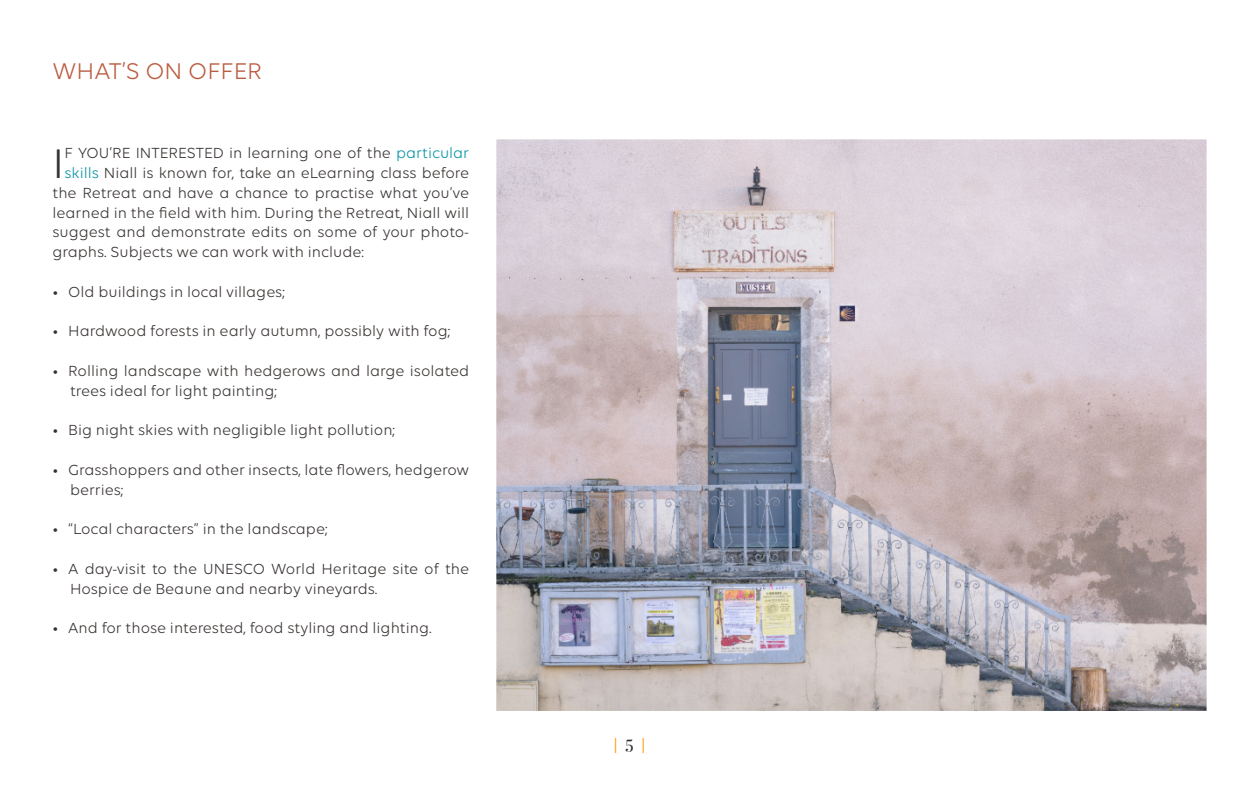
<style>
.page{position:relative;width:1260px;height:788px;background:#fff}
.page>*{position:absolute;margin:0;border:0;box-sizing:border-box;transform-origin:0 0}
.t1{font:44.45px "Volte";color:#363230}
.t2{font:24.5px "Volte";color:#ba5d41}
.t3{font:17.5px "Bodoni Svty Two ITCTT Book";color:#f90}
.t4{font:17.5px "Bodoni Svty Two ITCTT Book";color:#363230}
.t5{font:15.75px/19.8px "Volte";color:#363230}
.s1{color:#0092a2}
</style>
<div class="page">
<img style="left:498px;top:141px;width:707px;height:568px">
<h2 class="t2" style="left:52px;top:61px;width:211px">WHAT’S ON OFFER</h2>
<h1 class="t1" style="left:52px;top:145px;width:13px">I</h1>
<p class="t5" style="left:64px;top:144px;width:406px">F YOU’RE INTERESTED in learning one of the <span class="s1">particular</span></p>
<p class="t5" style="left:64px;top:164px;width:406px"><span class="s1">skills</span> Niall is known for, take an eLearning class before</p>
<p class="t5" style="left:52px;top:184px;width:418px">the Retreat and have a chance to practise what you’ve</p>
<p class="t5" style="left:52px;top:204px;width:418px">learned in the field with him. During the Retreat, Niall will</p>
<p class="t5" style="left:52px;top:223px;width:418px">suggest and demonstrate edits on some of your photo-</p>
<p class="t5" style="left:52px;top:243px;width:313px">graphs. Subjects we can work with include:</p>
<p class="t5" style="left:52px;top:283px;width:234px">• Old buildings in local villages;</p>
<p class="t5" style="left:52px;top:322px;width:399px">• Hardwood forests in early autumn, possibly with fog;</p>
<p class="t5" style="left:70px;top:362px;width:401px;text-indent:-18px">• Rolling landscape with hedgerows and large isolated trees ideal for light painting;</p>
<p class="t5" style="left:52px;top:421px;width:344px">• Big night skies with negligible light pollution;</p>
<p class="t5" style="left:70px;top:461px;width:401px;text-indent:-18px">• Grasshoppers and other insects, late flowers, hedgerow berries;</p>
<p class="t5" style="left:52px;top:520px;width:277px">• “Local characters” in the landscape;</p>
<p class="t5" style="left:70px;top:560px;width:401px;text-indent:-18px">• A day-visit to the UNESCO World Heritage site of the<br>Hospice de Beaune and nearby vineyards.</p>
<p class="t5" style="left:52px;top:619px;width:381px">• And for those interested, food styling and lighting.</p>
<p class="t3" style="left:611px;top:733px;width:38px">| |</p>
<p class="t4" style="left:625px;top:735px;width:11px">5</p>
</div>
